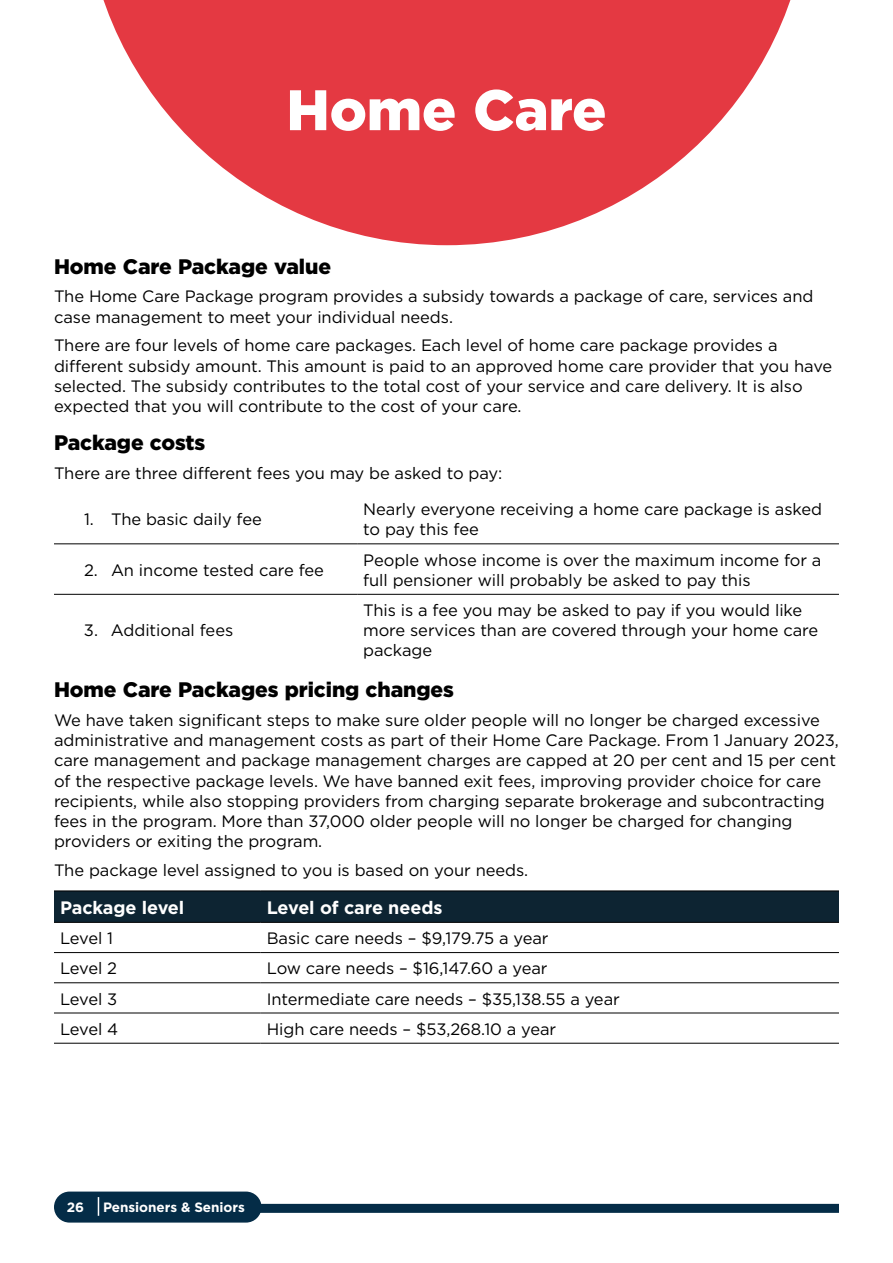
<style>
.page{position:relative;width:893px;height:1263px;background:#fff}
.page>*{position:absolute;margin:0;border:0;box-sizing:border-box;transform-origin:0 0}
.t1{font:900 57px "Gotham";letter-spacing:-.005em;color:#fff}
.t2{font:900 21px "Gotham";letter-spacing:-.005em;color:#000}
.t3{font:700 18px "Gotham";letter-spacing:-.005em;color:#fff}
.t4{font:16.5px/20.2px "Gotham";letter-spacing:-.005em;color:#000}
.t5{font:700 13.5px "Gotham";letter-spacing:-.005em;color:#fff}
</style>
<div class="page">
<svg style="left:103px;top:0;width:688px;height:245px;fill:#e43942"></svg>
<hr style="left:54px;top:543px;width:303px;height:1px;background:#000">
<hr style="left:357px;top:543px;width:482px;height:1px;background:#000">
<hr style="left:54px;top:594px;width:303px;height:1px;background:#000">
<hr style="left:357px;top:594px;width:482px;height:1px;background:#000">
<div style="left:54px;top:891px;width:785px;height:31px;background:#0d2432"></div>
<hr style="left:54px;top:890px;width:207px;height:1px;background:#000">
<hr style="left:261px;top:890px;width:578px;height:1px;background:#000">
<hr style="left:54px;top:922px;width:207px;height:1px;background:#000">
<hr style="left:261px;top:922px;width:578px;height:1px;background:#000">
<hr style="left:54px;top:952px;width:207px;height:1px;background:#000">
<hr style="left:261px;top:952px;width:578px;height:1px;background:#000">
<hr style="left:54px;top:982px;width:207px;height:1px;background:#000">
<hr style="left:261px;top:982px;width:578px;height:1px;background:#000">
<hr style="left:54px;top:1012px;width:207px;height:1px;background:#000">
<hr style="left:261px;top:1012px;width:578px;height:1px;background:#000">
<hr style="left:54px;top:1043px;width:207px;height:1px;background:#000">
<hr style="left:261px;top:1043px;width:578px;height:1px;background:#000">
<div style="left:54px;top:1191px;width:207px;height:31px;background:#042c47;border-radius:16px"></div>
<div style="left:250px;top:1204px;width:589px;height:9px;background:#042c47"></div>
<svg style="left:98px;top:1197px;width:1px;height:19px"></svg>
<h1 class="t1" style="left:286px;top:71px;width:322px">Home Care</h1>
<p class="t2" style="left:54px;top:252px;width:279px">Home Care Package value</p>
<p class="t4" style="left:54px;top:286px;width:761px">The Home Care Package program provides a subsidy towards a package of care, services and case management to meet your individual needs.</p>
<p class="t4" style="left:54px;top:335px;width:780px">There are four levels of home care packages. Each level of home care package provides a different subsidy amount. This amount is paid to an approved home care provider that you have selected. The subsidy contributes to the total cost of your service and care delivery. It is also expected that you will contribute to the cost of your care.</p>
<p class="t2" style="left:54px;top:428px;width:153px">Package costs</p>
<p class="t4" style="left:54px;top:462px;width:450px">There are three different fees you may be asked to pay:</p>
<p class="t4" style="left:84px;top:509px;width:179px">1. The basic daily fee</p>
<p class="t4" style="left:363px;top:499px;width:460px">Nearly everyone receiving a home care package is asked to pay this fee</p>
<p class="t4" style="left:84px;top:559px;width:242px">2. An income tested care fee</p>
<p class="t4" style="left:363px;top:549px;width:460px">People whose income is over the maximum income for a full pensioner will probably be asked to pay this</p>
<p class="t4" style="left:84px;top:620px;width:151px">3. Additional fees</p>
<p class="t4" style="left:363px;top:600px;width:457px">This is a fee you may be asked to pay if you would like more services than are covered through your home care package</p>
<p class="t2" style="left:54px;top:675px;width:401px">Home Care Packages pricing changes</p>
<p class="t4" style="left:54px;top:709px;width:786px">We have taken significant steps to make sure older people will no longer be charged excessive administrative and management costs as part of their Home Care Package. From 1 January 2023, care management and package management charges are capped at 20 per cent and 15 per cent of the respective package levels. We have banned exit fees, improving provider choice for care recipients, while also stopping providers from charging separate brokerage and subcontracting fees in the program. More than 37,000 older people will no longer be charged for changing providers or exiting the program.</p>
<p class="t4" style="left:54px;top:860px;width:476px">The package level assigned to you is based on your needs.</p>
<p class="t3" style="left:60px;top:895px;width:126px">Package level</p>
<p class="t3" style="left:267px;top:895px;width:177px">Level of care needs</p>
<p class="t4" style="left:60px;top:928px;width:55px">Level 1</p>
<p class="t4" style="left:267px;top:928px;width:283px">Basic care needs – $9,179.75 a year</p>
<p class="t4" style="left:60px;top:958px;width:59px">Level 2</p>
<p class="t4" style="left:267px;top:958px;width:282px">Low care needs – $16,147.60 a year</p>
<p class="t4" style="left:60px;top:988px;width:59px">Level 3</p>
<p class="t4" style="left:267px;top:988px;width:355px">Intermediate care needs – $35,138.55 a year</p>
<p class="t4" style="left:60px;top:1018px;width:60px">Level 4</p>
<p class="t4" style="left:267px;top:1018px;width:291px">High care needs – $53,268.10 a year</p>
<p class="t5" style="left:67px;top:1198px;width:19px">26</p>
<p class="t5" style="left:103px;top:1198px;width:143px">Pensioners &amp; Seniors</p>
</div>
